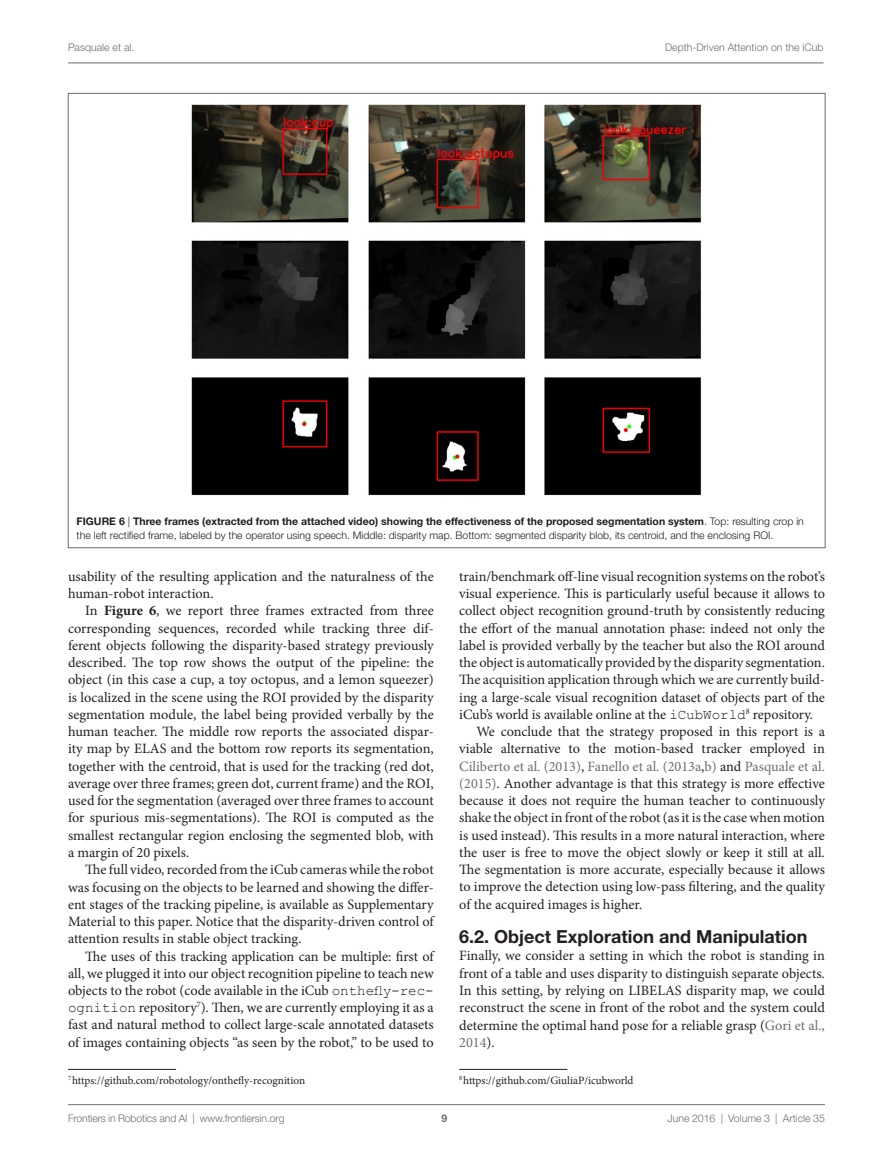
<style>
.page{position:relative;width:893px;height:1170px;background:#fff}
.page>*{position:absolute;margin:0;border:0;box-sizing:border-box;transform-origin:0 0}
.t1{font:700 18px "Helvetica Neue LT Std";color:#231f20}
.t2{font:14.25px/17.2px "Minion Pro";letter-spacing:-.005em;color:#231f20;text-align:justify}
.t3{font:14.25px "Minion Pro";color:#6c6d70}
.t4{font:11.25px "Minion Pro";letter-spacing:-.005em;color:#231f20}
.t5{font:300 10.5px/14.2px "Helvetica Neue LT Std";color:#231f20}
.t6{font:300 10.5px "Helvetica Neue LT Std";color:#6c6d70}
.t7{font:700 10.5px "Helvetica Neue LT Std";color:#6c6d70}
.s1{font-weight:700}
.s2{font-family:"Courier New"}
.s3{color:#231f20}
.s4{color:#6c6d70}
</style>
<div class="page">
<hr style="left:68px;top:1104px;width:757px;height:1px;background:#6c6d70">
<hr style="left:68px;top:63px;width:756px;height:1px;background:#6c6d70">
<hr style="left:68px;top:1068px;width:108px;height:1px;background:#231f20">
<hr style="left:459px;top:1068px;width:108px;height:1px;background:#231f20">
<img style="left:192px;top:105px;width:510px;height:390px">
<p class="t6" style="left:68px;top:41px;width:68px">Pasquale et al.</p>
<p class="t6" style="left:665px;top:41px;width:160px">Depth-Driven Attention on the iCub</p>
<p class="t5" style="left:77px;top:514px;width:729px"><span class="s1">FIGURE 6</span> | <span class="s1">Three frames (extracted from the attached video) showing the effectiveness of the proposed segmentation system</span>. Top: resulting crop in the left rectified frame, labeled by the operator using speech. Middle: disparity map. Bottom: segmented disparity blob, its centroid, and the enclosing ROI.</p>
<p class="t2" style="left:68px;top:567px;width:367px">usability of the resulting application and the naturalness of the human-robot interaction.</p>
<p class="t2" style="left:68px;top:602px;width:367px;text-indent:17px">In <span class="s1">Figure 6</span>, we report three frames extracted from three corresponding sequences, recorded while tracking three dif&shy;ferent objects following the disparity-based strategy previously described. The top row shows the output of the pipeline: the object (in this case a cup, a toy octopus, and a lemon squeezer) is localized in the scene using the ROI provided by the disparity segmentation module, the label being provided verbally by the human teacher. The middle row reports the associated dispar&shy;ity map by ELAS and the bottom row reports its segmentation, together with the centroid, that is used for the tracking (red dot, average over three frames; green dot, current frame) and the ROI, used for the segmentation (averaged over three frames to account for spurious mis-segmentations). The ROI is computed as the smallest rectangular region enclosing the segmented blob, with a margin of 20 pixels.</p>
<p class="t2" style="left:68px;top:861px;width:367px;text-indent:17px">The full video, recorded from the iCub cameras while the robot was focusing on the objects to be learned and showing the differ&shy;ent stages of the tracking pipeline, is available as Supplementary Material to this paper. Notice that the disparity-driven control of attention results in stable object tracking.</p>
<p class="t2" style="left:68px;top:947px;width:367px;text-indent:17px">The uses of this tracking application can be multiple: first of all, we plugged it into our object recognition pipeline to teach new objects to the robot (code available in the iCub <span class="s2">onthefly-rec&shy;ognition</span> repository<sup>7</sup>). Then, we are currently employing it as a fast and natural method to collect large-scale annotated datasets of images containing objects “as seen by the robot,” to be used to</p>
<p class="t4" style="left:68px;top:1072px;width:239px"><sup>7</sup>https://github.com/robotology/onthefly-recognition</p>
<p class="t2" style="left:459px;top:567px;width:367px">train/benchmark off-line visual recognition systems on the robot’s</p>
<p class="t2" style="left:459px;top:585px;width:367px">visual experience. This is particularly useful because it allows to</p>
<p class="t2" style="left:459px;top:602px;width:367px">collect object recognition ground-truth by consistently reducing</p>
<p class="t2" style="left:459px;top:619px;width:367px">the effort of the manual annotation phase: indeed not only the</p>
<p class="t2" style="left:459px;top:636px;width:367px">label is provided verbally by the teacher but also the ROI around</p>
<p class="t2" style="left:459px;top:654px;width:367px">the object is automatically provided by the disparity segmentation.</p>
<p class="t2" style="left:459px;top:671px;width:367px">The acquisition application through which we are currently build-</p>
<p class="t2" style="left:459px;top:688px;width:367px">ing a large-scale visual recognition dataset of objects part of the</p>
<p class="t2" style="left:459px;top:705px;width:355px">iCub’s world is available online at the <span class="s2">iCubWorld</span><sup>8</sup> repository.</p>
<p class="t2" style="left:476px;top:723px;width:350px">We conclude that the strategy proposed in this report is a</p>
<p class="t2" style="left:459px;top:740px;width:367px">viable alternative to the motion-based tracker employed in</p>
<p class="t3" style="left:459px;top:756px;width:367px">Ciliberto et al. (2013)<span class="s3">,</span> Fanello et al. (2013a<span class="s3">,</span>b) <span class="s3">and</span> Pasquale et al.</p>
<p class="t2" style="left:459px;top:774px;width:367px"><span class="s4">(2015)</span>. Another advantage is that this strategy is more effective</p>
<p class="t2" style="left:459px;top:792px;width:367px">because it does not require the human teacher to continuously</p>
<p class="t2" style="left:459px;top:809px;width:367px">shake the object in front of the robot (as it is the case when motion</p>
<p class="t2" style="left:459px;top:826px;width:367px">is used instead). This results in a more natural interaction, where</p>
<p class="t2" style="left:459px;top:843px;width:367px">the user is free to move the object slowly or keep it still at all.</p>
<p class="t2" style="left:459px;top:861px;width:367px">The segmentation is more accurate, especially because it allows</p>
<p class="t2" style="left:459px;top:878px;width:367px">to improve the detection using low-pass filtering, and the quality</p>
<p class="t2" style="left:459px;top:895px;width:185px">of the acquired images is higher.</p>
<p class="t1" style="left:459px;top:925px;width:350px">6.2. Object Exploration and Manipulation</p>
<p class="t2" style="left:459px;top:947px;width:367px">Finally, we consider a setting in which the robot is standing in front of a table and uses disparity to distinguish separate objects.<br>In this setting, by relying on LIBELAS disparity map, we could reconstruct the scene in front of the robot and the system could determine the optimal hand pose for a reliable grasp (<span class="s4">Gori et al., 2014</span>).</p>
<p class="t4" style="left:459px;top:1072px;width:176px"><sup>8</sup>https://github.com/GiuliaP/icubworld</p>
<p class="t6" style="left:68px;top:1111px;width:218px">Frontiers in Robotics and AI | www.frontiersin.org</p>
<p class="t6" style="left:667px;top:1111px;width:159px">June 2016 | Volume 3 | Article 35</p>
<p class="t7" style="left:441px;top:1111px;width:7px">9</p>
</div>
